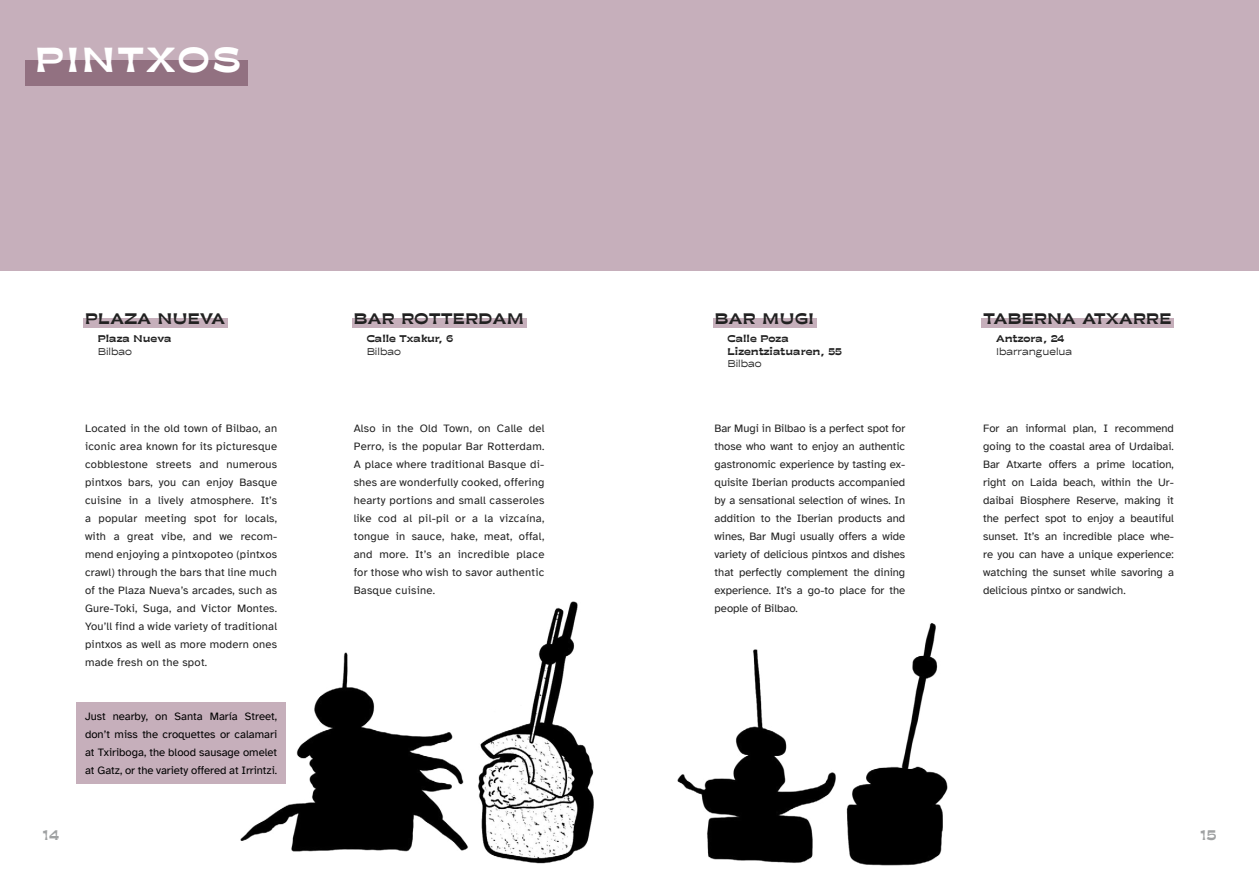
<style>
.page{position:relative;width:1259px;height:893px;background:#fff}
.page>*{position:absolute;margin:0;border:0;box-sizing:border-box;transform-origin:0 0}
.t1{font:700 37.5px "Moche";letter-spacing:.08em;color:#fff}
.t2{font:700 16.5px "Moche";letter-spacing:.03em;color:#212121}
.t3{font:700 15px "Moche";color:#9fa1a2}
.t4{font:11.25px/18px "Atkinson Hyperlegible";color:#212121;text-align:justify}
.t5{font:11.25px/18px "Atkinson Hyperlegible";color:#000;text-align:justify}
.t6{font:700 10.5px/12.6px "Moche";color:#212121}
.t7{font:10.5px "Moche";color:#212121}
</style>
<div class="page">
<div style="left:77px;top:702px;width:209px;height:82px;background:#c6afbb"></div>
<div style="left:83px;top:318px;width:144px;height:10px;background:#c6afbb"></div>
<div style="left:713px;top:318px;width:103px;height:10px;background:#c6afbb"></div>
<div style="left:982px;top:318px;width:192px;height:10px;background:#c6afbb"></div>
<div style="left:352px;top:318px;width:175px;height:10px;background:#c6afbb"></div>
<div style="left:0;top:0;width:1259px;height:270px;background:#c6afbb"></div>
<div style="left:26px;top:60px;width:222px;height:25px;background:#927181"></div>
<img style="left:240px;top:601px;width:354px;height:263px">
<img style="left:677px;top:623px;width:271px;height:243px">
<h1 class="t1" style="left:35px;top:34px;width:207px">PINTXOS</h1>
<h2 class="t2" style="left:85px;top:307px;width:141px">PLAZA NUEVA</h2>
<p class="t6" style="left:98px;top:332px;width:75px">Plaza Nueva</p>
<p class="t7" style="left:98px;top:345px;width:36px">Bilbao</p>
<p class="t4" style="left:85px;top:419px;width:194px">Located in the old town of Bilbao, an iconic area known for its picturesque cobblestone streets and numerous pintxos bars, you can enjoy Basque cuisine in a lively atmosphere. It’s a popular meeting spot for locals, with a great vibe, and we recom&shy;mend enjoying a pintxopoteo (pintxos crawl) through the bars that line much of the Plaza Nueva’s arcades, such as Gure-Toki, Suga, and Victor Montes.<br>You’ll find a wide variety of traditional pintxos as well as more modern ones made fresh on the spot.</p>
<p class="t5" style="left:85px;top:707px;width:194px">Just nearby, on Santa María Street, don’t miss the croquettes or calamari at Txiriboga, the blood sausage omelet at Gatz, or the variety offered at Irrintzi.</p>
<h2 class="t2" style="left:354px;top:307px;width:172px">BAR ROTTERDAM</h2>
<p class="t6" style="left:367px;top:332px;width:88px">Calle Txakur, 6</p>
<p class="t7" style="left:367px;top:345px;width:36px">Bilbao</p>
<p class="t4" style="left:354px;top:419px;width:192px">Also in the Old Town, on Calle del Perro, is the popular Bar Rotterdam.<br>A place where traditional Basque di&shy;shes are wonderfully cooked, offering hearty portions and small casseroles like cod al pil-pil or a la vizcaína, tongue in sauce, hake, meat, offal, and more. It’s an incredible place for those who wish to savor authentic Basque cuisine.</p>
<h2 class="t2" style="left:715px;top:307px;width:101px">BAR MUGI</h2>
<p class="t6" style="left:727px;top:332px;width:116px">Calle Poza<br>Lizentziatuaren, 55</p>
<p class="t7" style="left:727px;top:358px;width:36px">Bilbao</p>
<h2 class="t2" style="left:983px;top:307px;width:189px">TABERNA ATXARRE</h2>
<p class="t6" style="left:996px;top:332px;width:70px">Antzora, 24</p>
<p class="t7" style="left:996px;top:345px;width:78px">Ibarranguelua</p>
<p class="t4" style="left:714px;top:419px;width:192px">Bar Mugi in Bilbao is a perfect spot for those who want to enjoy an authentic gastronomic experience by tasting ex&shy;quisite Iberian products accompanied by a sensational selection of wines. In addition to the Iberian products and wines, Bar Mugi usually offers a wide variety of delicious pintxos and dishes that perfectly complement the dining experience. It’s a go-to place for the people of Bilbao.</p>
<p class="t4" style="left:983px;top:419px;width:192px">For an informal plan, I recommend going to the coastal area of Urdaibai.<br>Bar Atxarte offers a prime location, right on Laida beach, within the Ur&shy;daibai Biosphere Reserve, making it the perfect spot to enjoy a beautiful sunset. It’s an incredible place whe&shy;re you can have a unique experience: watching the sunset while savoring a delicious pintxo or sandwich.</p>
<h3 class="t3" style="left:43px;top:825px;width:18px">14</h3>
<h3 class="t3" style="left:1200px;top:825px;width:18px">15</h3>
</div>
